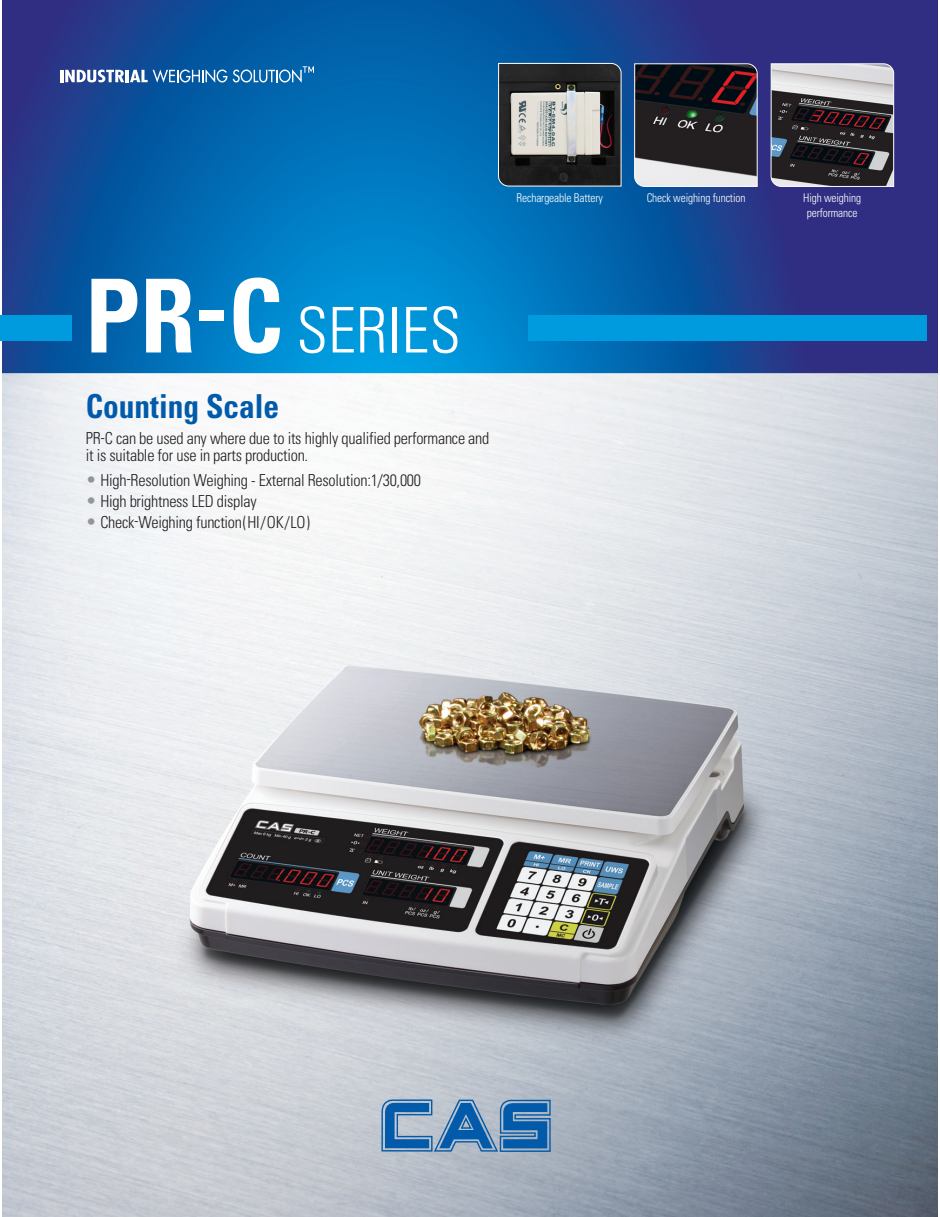
<style>
.page{position:relative;width:940px;height:1217px;background:#fff}
.page>*{position:absolute;margin:0;border:0;box-sizing:border-box;transform-origin:0 0}
.t1{font:300 condensed 63px "Univers LT Std";color:#fff}
.t2{font:700 condensed 33px "Univers LT Std";color:#015aaa;scale:.95 1}
.t3{font:300 condensed 16.5px "Univers LT Std";letter-spacing:-.015em;color:#231f20}
.ˆ_ºº_œ_Ó___Œ_Æ{font:300 condensed 12px "Univers LT Std";letter-spacing:-.01em;color:#fff;scale:.95 1}
.s1{font-weight:700;font-size:102px}
.s2{font-size:18px;color:#939598}
</style>
<div class="page">
<img style="left:2px;top:0;width:935px;height:1216px">
<svg style="left:381px;top:1099px;width:170px;height:53px"></svg>
<div style="left:0;top:315px;width:72px;height:25px;background:#009bde"></div>
<div style="left:528px;top:315px;width:399px;height:25px;background:#009bde"></div>
<svg style="left:60px;top:69px;width:167px;height:14px"></svg>
<svg style="left:233px;top:66px;width:81px;height:17px"></svg>
<svg style="left:498px;top:63px;width:123px;height:123px"></svg>
<svg style="left:634px;top:63px;width:123px;height:124px"></svg>
<svg style="left:770px;top:63px;width:124px;height:124px"></svg>
<p class="ˆ_ºº_œ_Ó___Œ_Æ" style="left:516px;top:190px;width:93px">Rechargeable Battery</p>
<p class="ˆ_ºº_œ_Ó___Œ_Æ" style="left:646px;top:190px;width:105px">Check weighing function</p>
<p class="t1" style="left:85px;top:292px;width:377px"><span class="s1">PR-C</span> SERIES</p>
<p class="t2" style="left:86px;top:386px;width:205px">Counting Scale</p>
<p class="t3" style="left:86px;top:428px;width:405px">PR-C can be used any where due to its highly qualified performance and</p>
<p class="t3" style="left:86px;top:445px;width:224px">it is suitable for use in parts production.</p>
<p class="t3" style="left:86px;top:469px;width:337px"><span class="s2">•</span> High-Resolution Weighing - External Resolution:1/30,000</p>
<p class="t3" style="left:86px;top:490px;width:172px"><span class="s2">•</span> High brightness LED display</p>
<p class="t3" style="left:86px;top:511px;width:226px"><span class="s2">•</span> Check-Weighing function(HI/OK/LO)</p>
<p class="ˆ_ºº_œ_Ó___Œ_Æ" style="left:803px;top:190px;width:63px">High weighing</p>
<p class="ˆ_ºº_œ_Ó___Œ_Æ" style="left:807px;top:205px;width:55px">performance</p>
</div>
